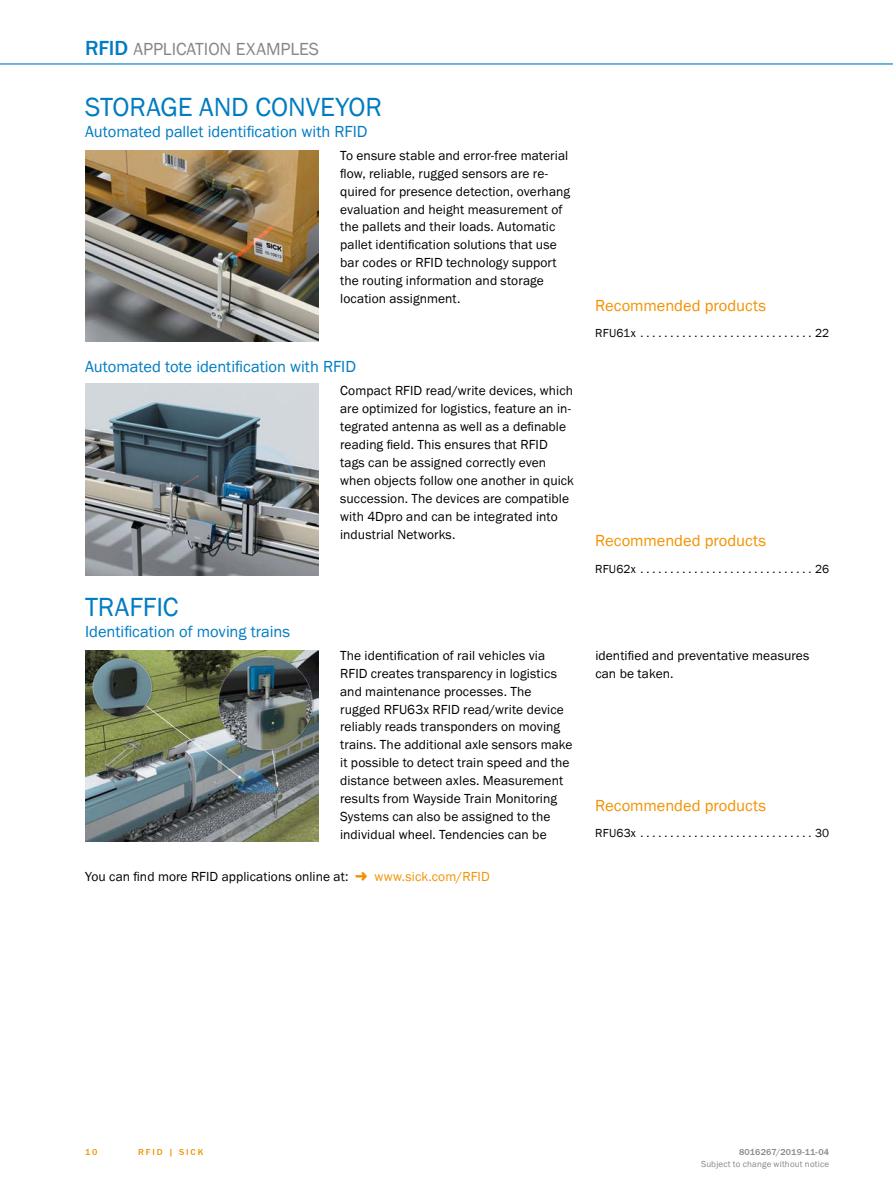
<style>
.page{position:relative;width:893px;height:1188px;background:#fff}
.page>*{position:absolute;margin:0;border:0;box-sizing:border-box;transform-origin:0 0}
.t1{font:27px "SICK Franklin";letter-spacing:-.005em;color:#007cc2}
.t2{font:18px "SICK Franklin";letter-spacing:-.005em;color:#878787}
.t3{font:16.5px "SICK Franklin";letter-spacing:-.005em;color:#007cc2}
.t4{font:16.5px "SICK Franklin";letter-spacing:-.005em;color:#f39200}
.t5{font:13.5px/17.9px "SICK Franklin";letter-spacing:.005em;color:#000}
.t6{font:13.5px "SICK Franklin";letter-spacing:.005em;color:#f39200}
.t7{font:12px "SICK Franklin";letter-spacing:.01em;color:#000}
.t8{font:9px "SICK Franklin";letter-spacing:.02em;color:#878787}
.t9{font:500 9px "SICK Franklin";letter-spacing:.02em;color:#878787}
.t10{font:500 9px "SICK Franklin";letter-spacing:.225em;color:#f39200}
.s1{font-weight:500;font-size:21px;color:#007cc2}
</style>
<div class="page">
<hr style="left:0;top:63px;width:893px;height:2px;background:#007cc2">
<img style="left:85px;top:150px;width:234px;height:191px">
<img style="left:85px;top:650px;width:234px;height:191px">
<img style="left:85px;top:384px;width:234px;height:191px">
<h2 class="t2" style="left:85px;top:38px;width:236px"><span class="s1">RFID</span> APPLICATION EXAM PLES</h2>
<h1 class="t1" style="left:85px;top:90px;width:298px">STORAGE AND CONVEYOR</h1>
<p class="t3" style="left:85px;top:121px;width:284px">Automated pallet identification with RFID</p>
<p class="t5" style="left:340px;top:147px;width:231px">To ensure stable and error-free material flow, reliable, rugged sensors are re&shy;quired for presence detection, overhang evaluation and height measurement of the pallets and their loads. Automatic pallet identification solutions that use bar codes or RFID technology support the routing information and storage location assignment.</p>
<p class="t3" style="left:85px;top:357px;width:272px">Automated tote identification with RFID</p>
<p class="t5" style="left:340px;top:382px;width:235px">Compact RFID read/write devices, which are optimized for logistics, feature an in&shy;tegrated antenna as well as a definable reading field. This ensures that RFID tags can be assigned correctly even when objects follow one another in quick succession. The devices are compatible with 4Dpro and can be integrated into industrial Networks.</p>
<h1 class="t1" style="left:85px;top:590px;width:95px">TRAFFIC</h1>
<p class="t3" style="left:85px;top:621px;width:207px">Identification of moving trains</p>
<p class="t4" style="left:595px;top:295px;width:172px">Recommended products</p>
<p class="t7" style="left:595px;top:326px;width:42px">RFU61x</p>
<p class="t7" style="left:815px;top:326px;width:16px">22</p>
<p class="t4" style="left:595px;top:531px;width:172px">Recommended products</p>
<p class="t7" style="left:595px;top:561px;width:42px">RFU62x</p>
<p class="t7" style="left:815px;top:561px;width:16px">26</p>
<p class="t5" style="left:340px;top:647px;width:234px">The identification of rail vehicles via RFID creates transparency in logistics and maintenance processes. The rugged RFU63x RFID read/write device reliably reads transponders on moving trains. The additional axle sensors make it possible to detect train speed and the distance between axles. Measurement results from Wayside Train Monitoring Systems can also be assigned to the individual wheel. Tendencies can be</p>
<p class="t5" style="left:595px;top:647px;width:216px">identified and preventative measures can be taken.</p>
<p class="t4" style="left:595px;top:795px;width:172px">Recommended products</p>
<p class="t7" style="left:595px;top:826px;width:42px">RFU63x</p>
<p class="t7" style="left:815px;top:826px;width:16px">30</p>
<p class="t5" style="left:85px;top:867px;width:265px">You can find more RFID applications online at:</p>
<p class="t6" style="left:374px;top:868px;width:117px">www.sick.com/RFID</p>
<p class="t10" style="left:85px;top:1146px;width:14px">10</p>
<p class="t10" style="left:138px;top:1146px;width:67px">RFID | SICK</p>
<p class="t9" style="left:739px;top:1146px;width:92px">8016267/2019-11-04</p>
<p class="t8" style="left:701px;top:1159px;width:130px">Subject to change without notice</p>
</div>
